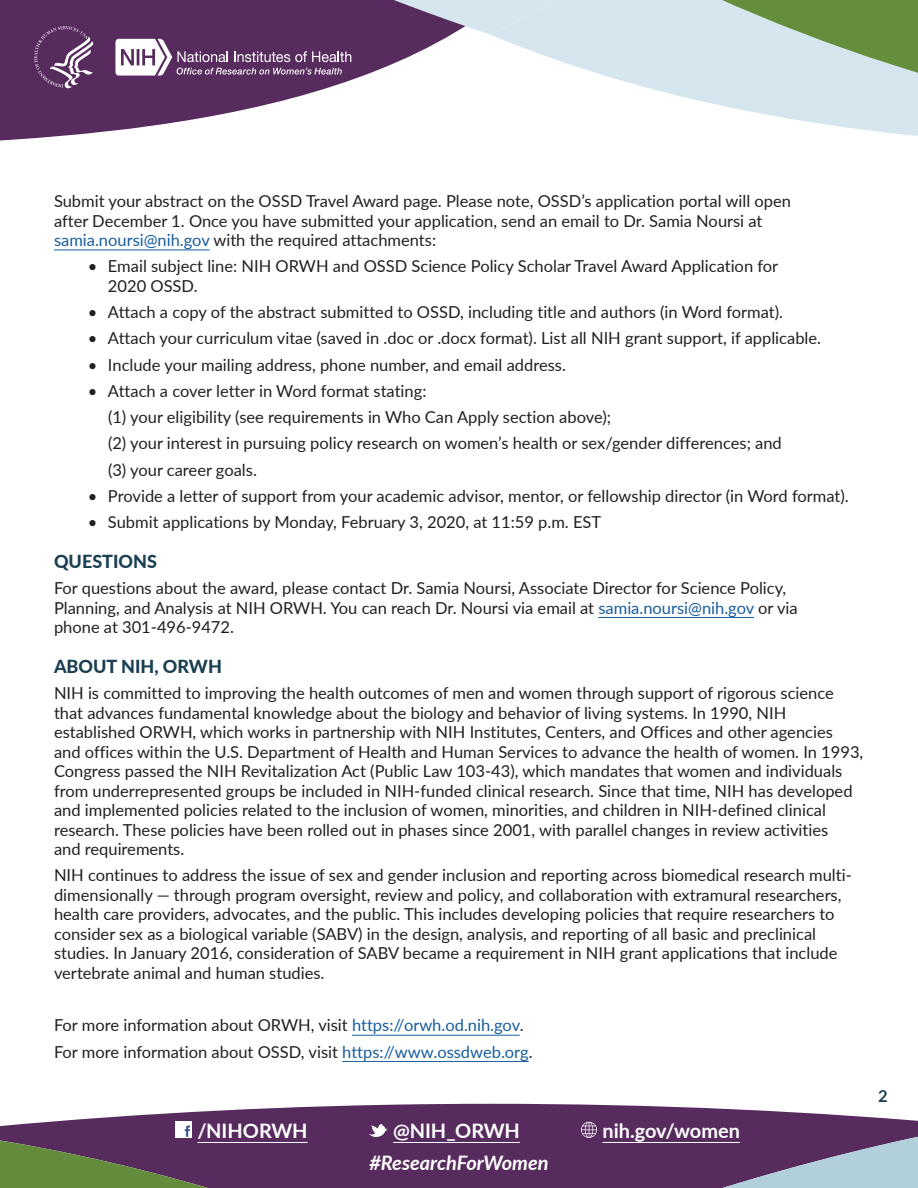
<style>
.page{position:relative;width:918px;height:1188px;background:#fff}
.page>*{position:absolute;margin:0;border:0;box-sizing:border-box;transform-origin:0 0}
.t1{font:700 19.95px "Lato";color:#fff}
.t2{font:italic 700 19.95px "Lato";color:#fff}
._3_Subhead{font:800 18px "Lato";color:#1a3e52}
._2_Body_copy{font:800 18px "Lato";color:#1a3e52}
._2_Body_copy-2{font:16.5px/19.5px "Lato";color:#231f20}
.t3{font:700 16.5px "Lato";color:#1a3e52}
.s1{color:#175d9e}
</style>
<div class="page">
<svg style="left:0;top:0;width:362px;height:141px;fill:#582b5f"></svg>
<svg style="left:607px;top:0;width:311px;height:136px;fill:#d5e6ee"></svg>
<svg style="left:1px;top:1104px;width:917px;height:84px;background:#6b4371"></svg>
<svg style="left:722px;top:1125px;width:196px;height:63px;background:#7f7295"></svg>
<svg style="left:115px;top:0;width:603px;height:76px"></svg>
<hr style="left:197px;top:1142px;width:111px;height:1px;background:#fff">
<div style="left:176px;top:1122px;width:16px;height:16px;background:#fff"></div>
<svg style="left:0;top:1126px;width:208px;height:62px;background:#5f5753"></svg>
<hr style="left:603px;top:1142px;width:137px;height:1px;background:#fff">
<svg style="left:581px;top:1122px;width:16px;height:16px"></svg>
<hr style="left:393px;top:1142px;width:127px;height:1px;background:#fff">
<svg style="left:368px;top:1124px;width:20px;height:14px"></svg>
<svg style="left:34px;top:26px;width:59px;height:63px;background:#734d79"></svg>
<hr style="left:54px;top:250px;width:156px;height:1px;background:#175d9e">
<hr style="left:598px;top:617px;width:156px;height:1px;background:#175d9e">
<hr style="left:352px;top:1035px;width:168px;height:1px;background:#175d9e">
<hr style="left:342px;top:1061px;width:187px;height:1px;background:#175d9e">
<p class="_2_Body_copy-2" style="left:54px;top:191px;width:738px">Submit your abstract on the OSSD Travel Award page. Please note, OSSD’s application portal will open after December 1. Once you have submitted your application, send an email to Dr. Samia Noursi at <span class="s1">samia.noursi@nih.gov</span> with the required attachments:</p>
<p class="_2_Body_copy-2" style="left:108px;top:256px;width:672px;text-indent:-20px">• Email subject line: NIH ORWH and OSSD Science Policy Scholar Travel Award Application for<br>2020 OSSD.</p>
<p class="_2_Body_copy-2" style="left:88px;top:302px;width:697px">• Attach a copy of the abstract submitted to OSSD, including title and authors (in Word format).</p>
<p class="_2_Body_copy-2" style="left:88px;top:328px;width:735px">• Attach your curriculum vitae (saved in .doc or .docx format). List all NIH grant support, if applicable.</p>
<p class="_2_Body_copy-2" style="left:88px;top:354px;width:480px">• Include your mailing address, phone number, and email address.</p>
<p class="_2_Body_copy-2" style="left:108px;top:377px;width:675px;line-height:26.2px;text-indent:-20px">• Attach a cover letter in Word format stating:<br>(1) your eligibility (see requirements in Who Can Apply section above);<br>(2) your interest in pursuing policy research on women’s health or sex/gender differences; and (3) your career goals.</p>
<p class="_2_Body_copy-2" style="left:88px;top:485px;width:763px">• Provide a letter of support from your academic advisor, mentor, or fellowship director (in Word format).</p>
<p class="_2_Body_copy-2" style="left:88px;top:512px;width:515px">• Submit applications by Monday, February 3, 2020, at 11:59 p.m. EST</p>
<p class="_2_Body_copy" style="left:54px;top:548px;width:105px">QUESTIONS</p>
<p class="_2_Body_copy-2" style="left:54px;top:578px;width:745px">For questions about the award, please contact Dr. Samia Noursi, Associate Director for Science Policy,<br>Planning, and Analysis at NIH ORWH. You can reach Dr. Noursi via email at <span class="s1">samia.noursi@nih.gov</span> or via</p>
<p class="_2_Body_copy-2" style="left:54px;top:617px;width:182px">phone at 301-496-9472.</p>
<p class="_3_Subhead" style="left:54px;top:653px;width:169px">ABOUT NIH, ORWH</p>
<p class="_2_Body_copy-2" style="left:54px;top:683px;width:811px">NIH is committed to improving the health outcomes of men and women through support of rigorous science that advances fundamental knowledge about the biology and behavior of living systems. In 1990, NIH established ORWH, which works in partnership with NIH Institutes, Centers, and Offices and other agencies and offices within the U.S. Department of Health and Human Services to advance the health of women. In 1993, Congress passed the NIH Revitalization Act (Public Law 103-43), which mandates that women and individuals from underrepresented groups be included in NIH-funded clinical research. Since that time, NIH has developed and implemented policies related to the inclusion of women, minorities, and children in NIH-defined clinical research. These policies have been rolled out in phases since 2001, with parallel changes in review activities<br>and requirements.</p>
<p class="_2_Body_copy-2" style="left:54px;top:865px;width:799px">NIH continues to address the issue of sex and gender inclusion and reporting across biomedical research multi&shy;dimensionally — through program oversight, review and policy, and collaboration with extramural researchers, health care providers, advocates, and the public. This includes developing policies that require researchers to consider sex as a biological variable (SABV) in the design, analysis, and reporting of all basic and preclinical studies. In January 2016, consideration of SABV became a requirement in NIH grant applications that include vertebrate animal and human studies.</p>
<p class="_2_Body_copy-2" style="left:54px;top:1015px;width:471px">For more information about ORWH, visit <span class="s1">https://orwh.od.nih.gov</span>.</p>
<p class="_2_Body_copy-2" style="left:54px;top:1041px;width:480px">For more information about OSSD, visit <span class="s1">https://www.ossdweb.org</span>.</p>
<p class="t1" style="left:197px;top:1116px;width:112px">/NIHORWH</p>
<p class="t1" style="left:393px;top:1116px;width:128px">@NIH_ORWH</p>
<p class="t1" style="left:603px;top:1116px;width:139px">nih.gov/women</p>
<p class="t2" style="left:369px;top:1148px;width:181px">#ResearchForWomen</p>
<p class="t3" style="left:878px;top:1084px;width:11px">2</p>
</div>
